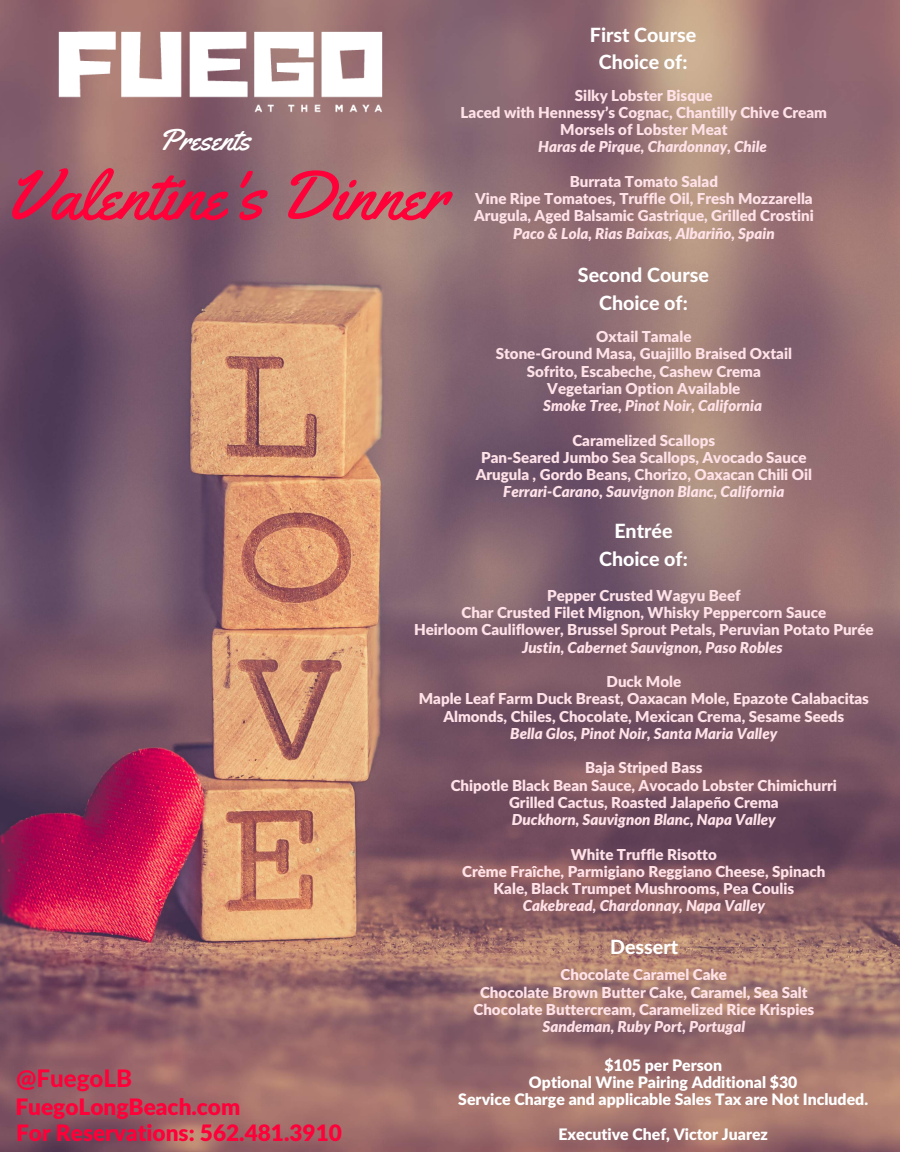
<style>
.page{position:relative;width:900px;height:1152px;background:#fff}
.page>*{position:absolute;margin:0;border:0;box-sizing:border-box;transform-origin:0 0}
.t1{font:69.45px "Yellowtail";color:#ff0039}
.t2{font:30.2px "Yellowtail";color:#fff}
.t3{font:800 24.15px "Lato Latin";color:#ff0039}
.t4{font:900 22.65px "Lato Latin";color:#ff0039}
.t5{font:800 19.6px/27.4px "Lato Latin";color:#fff;text-align:center}
.t6{font:900 15.85px/17.2px "Lato Latin";color:#fff;text-align:center}
.t7{font:900 15.1px/17.2px "Lato Latin";color:#ffe2e8;text-align:center}
.t8{font:italic 900 15.1px "Lato";color:#ffe2e8}
</style>
<div class="page">
<img style="left:0;top:0;width:900px;height:1152px">
<img style="left:23px;top:0;width:395px;height:132px">
<h2 class="t2" style="left:158px;top:121px;width:93px">Presents</h2>
<h1 class="t1" style="left:5px;top:152px;width:444px">Valentine's Dinner</h1>
<p class="t5" style="left:590px;top:20px;width:108px">First Course<br>Choice of:</p>
<p class="t7" style="left:461px;top:86px;width:368px">Silky Lobster Bisque<br>Laced with Hennessy’s Cognac, Chantilly Chive Cream<br>Morsels of Lobster Meat</p>
<p class="t8" style="left:538px;top:137px;width:230px">Haras de Pirque, Chardonnay, Chile</p>
<p class="t7" style="left:474px;top:172px;width:341px">Burrata Tomato Salad<br>Vine Ripe Tomatoes, Truffle Oil, Fresh Mozzarella<br>Arugula, Aged Balsamic Gastrique, Grilled Crostini</p>
<p class="t8" style="left:513px;top:224px;width:263px">Paco &amp; Lola, Rias Baixas, Albariño, Spain</p>
<p class="t5" style="left:578px;top:261px;width:133px">Second Course<br>Choice of:</p>
<p class="t7" style="left:496px;top:328px;width:298px">Oxtail Tamale<br>Stone-Ground Masa, Guajillo Braised Oxtail<br>Sofrito, Escabeche, Cashew Crema<br>Vegetarian Option Available</p>
<p class="t8" style="left:543px;top:396px;width:220px">Smoke Tree, Pinot Noir, California</p>
<p class="t7" style="left:476px;top:431px;width:338px">Caramelized Scallops<br>Pan-Seared Jumbo Sea Scallops, Avocado Sauce<br>Arugula , Gordo Beans, Chorizo, Oaxacan Chili Oil</p>
<p class="t8" style="left:503px;top:482px;width:283px">Ferrari-Carano, Sauvignon Blanc, California</p>
<p class="t5" style="left:599px;top:517px;width:90px">Entrée<br>Choice of:</p>
<p class="t7" style="left:414px;top:586px;width:461px">Pepper Crusted Wagyu Beef<br>Char Crusted Filet Mignon, Whisky Peppercorn Sauce<br>Heirloom Cauliflower, Brussel Sprout Petals, Peruvian Potato Purée</p>
<p class="t8" style="left:522px;top:638px;width:262px">Justin, Cabernet Sauvignon, Paso Robles</p>
<p class="t7" style="left:419px;top:673px;width:452px">Duck Mole<br>Maple Leaf Farm Duck Breast, Oaxacan Mole, Epazote Calabacitas<br>Almonds, Chiles, Chocolate, Mexican Crema, Sesame Seeds</p>
<p class="t8" style="left:510px;top:724px;width:269px">Bella Glos, Pinot Noir, Santa Maria Valley</p>
<p class="t7" style="left:451px;top:759px;width:388px">Baja Striped Bass<br>Chipotle Black Bean Sauce, Avocado Lobster Chimichurri<br>Grilled Cactus, Roasted Jalapeño Crema</p>
<p class="t8" style="left:512px;top:810px;width:265px">Duckhorn, Sauvignon Blanc, Napa Valley</p>
<p class="t7" style="left:462px;top:845px;width:365px">White Truffle Risotto<br>Crème Fraîche, Parmigiano Reggiano Cheese, Spinach<br>Kale, Black Trumpet Mushrooms, Pea Coulis</p>
<p class="t8" style="left:523px;top:896px;width:244px">Cakebread, Chardonnay, Napa Valley</p>
<h3 class="t3" style="left:16px;top:1063px;width:118px">@FuegoLB</h3>
<h3 class="t4" style="left:15px;top:1092px;width:227px">FuegoLongBeach.com</h3>
<p class="t5" style="left:610px;top:932px;width:70px">Dessert</p>
<p class="t7" style="left:473px;top:966px;width:342px">Chocolate Caramel Cake<br>Chocolate Brown Butter Cake, Caramel, Sea Salt<br>Chocolate Buttercream, Caramelized Rice Krispies</p>
<p class="t8" style="left:543px;top:1017px;width:204px">Sandeman, Ruby Port, Portugal</p>
<p class="t6" style="left:458px;top:1056px;width:411px">$105 per Person<br>Optional Wine Pairing Additional $30<br>Service Charge and applicable Sales Tax are Not Included.</p>
<h3 class="t4" style="left:16px;top:1119px;width:327px">For Reservations: 562.481.3910</h3>
<p class="t6" style="left:559px;top:1125px;width:211px">Executive Chef, Victor Juarez</p>
</div>
